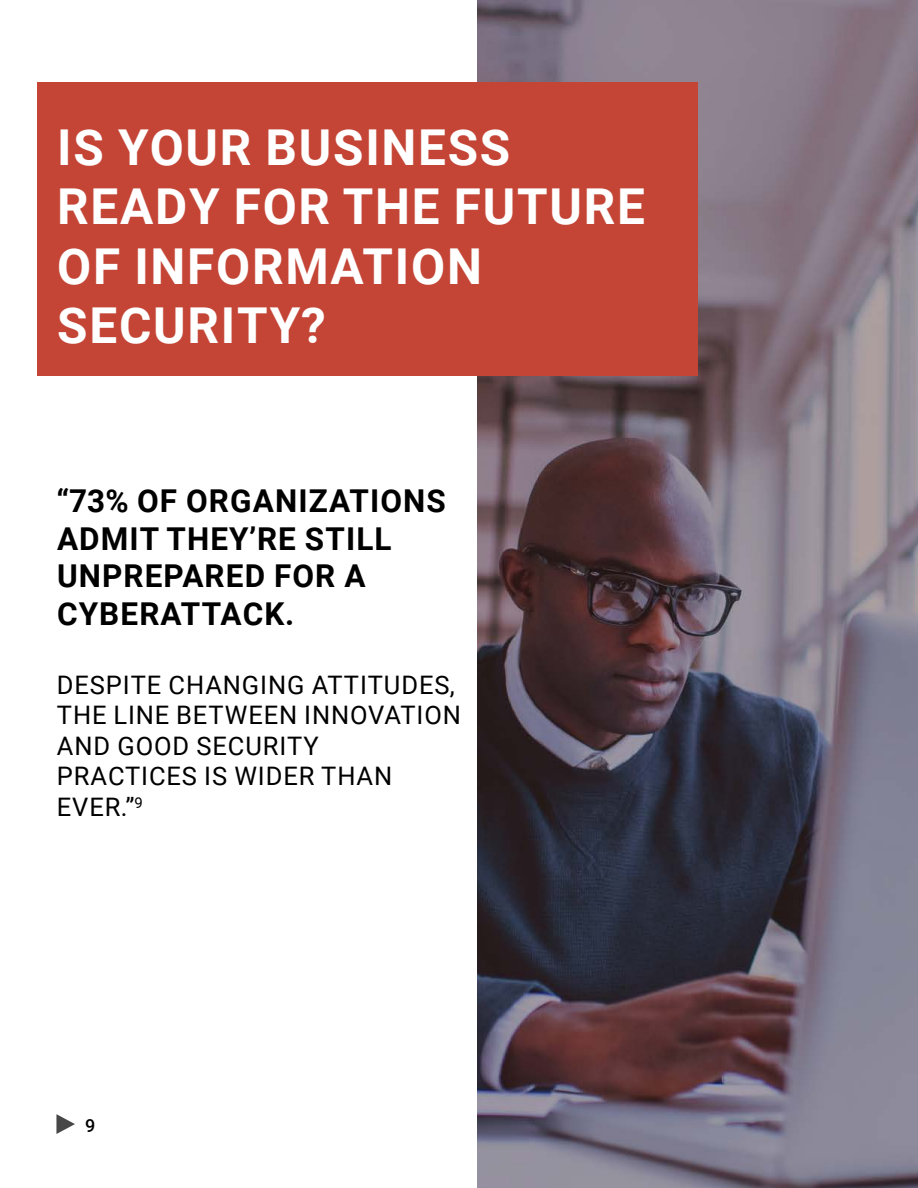
<style>
.page{position:relative;width:918px;height:1188px;background:#fff}
.page>*{position:absolute;margin:0;border:0;box-sizing:border-box;transform-origin:0 0}
.t1{font:700 49.5px/59.4px "Roboto";letter-spacing:.035em;color:#fff}
.t2{font:700 31.5px/37.8px "Roboto";letter-spacing:.035em;color:#000}
.t3{font:25.5px/30.6px "Roboto";letter-spacing:.035em;color:#000}
.t4{font:500 18px "Roboto";color:#000}
</style>
<div class="page">
<img style="left:477px;top:0;width:441px;height:1188px">
<div style="left:37px;top:82px;width:661px;height:294px;background:#c44536"></div>
<svg style="left:56px;top:1114px;width:19px;height:20px"></svg>
<h1 class="t1" style="left:57px;top:116px;width:589px">IS YOUR BUSINESS<br>READY FOR THE FUTURE<br>OF INFORMATION<br>SECURITY?</h1>
<p class="t2" style="left:56px;top:481px;width:391px">“73% OF ORGANIZATIONS<br>ADMIT THEY’RE STILL<br>UNPREPARED FOR A<br>CYBERATTACK.</p>
<p class="t3" style="left:57px;top:668px;width:406px">DESPITE CHANGING ATTITUDES,<br>THE LINE BETWEEN INNOVATION<br>AND GOOD SECURITY<br>PRACTICES IS WIDER THAN<br>EVER.”<sup>9</sup></p>
<p class="t4" style="left:85px;top:1113px;width:12px">9</p>
</div>
